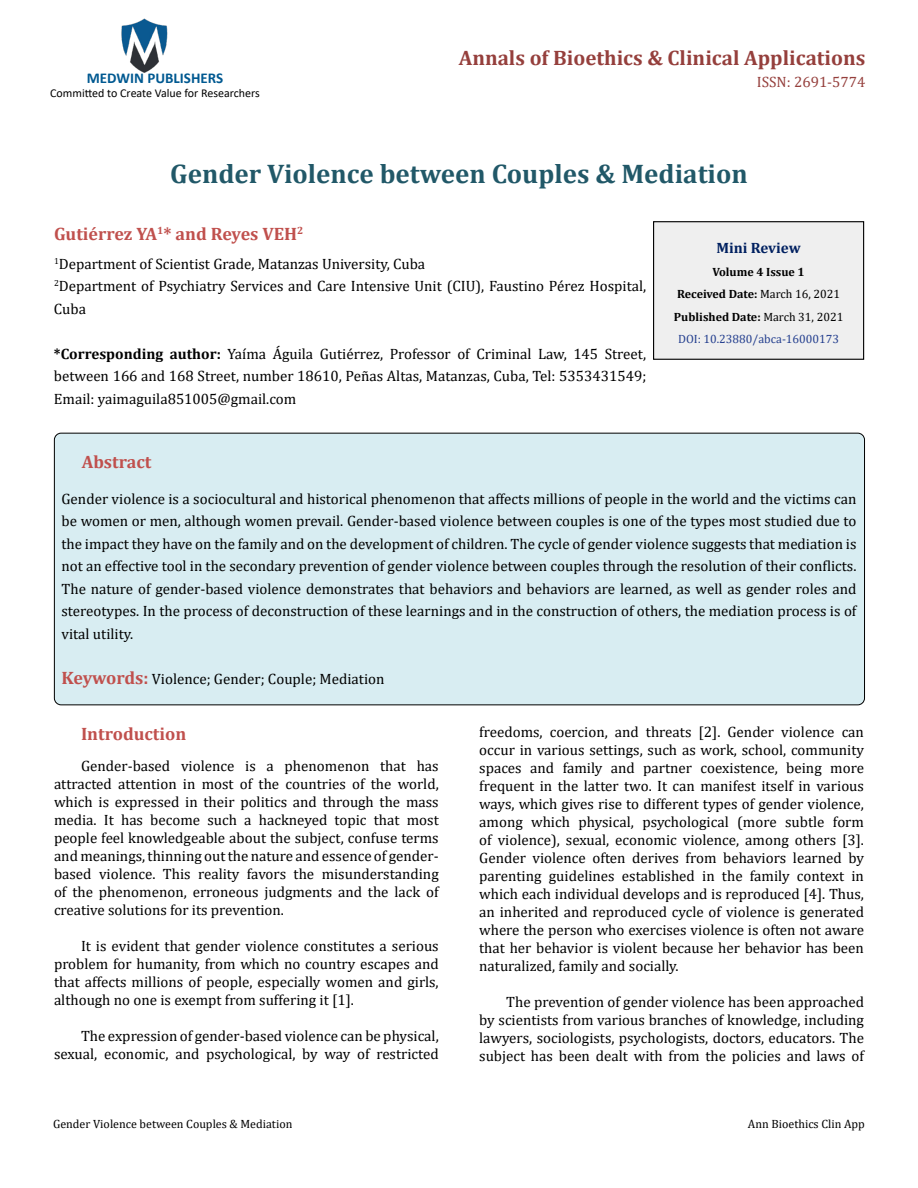
<style>
.page{position:relative;width:918px;height:1188px;background:#fff}
.page>*{position:absolute;margin:0;border:0;box-sizing:border-box;transform-origin:0 0}
.t1{font:700 27px "Cambria";color:#215868}
.t2{font:700 21px "Cambria";color:#953f3c}
.t3{font:700 18px "Cambria";color:#c0504d}
.t4{font:15px/18px "Cambria";color:#000;text-align:justify}
.t5{font:700 15px "Calibri";color:#005991}
.t6{font:15px "Cambria";color:#953f3c}
.t7{font:700 15px "Cambria";color:#002060}
.t8{font:700 12px/22.5px "Cambria";color:#000;text-align:center}
.t9{font:12px "Cambria";color:#000}
.t10{font:12px "Calibri";color:#000}
.s1{font-weight:700}
.s2{font-weight:400}
.s3{font-weight:400;color:#25408f}
.s4{font-weight:700;font-size:18px;color:#c0504d}
</style>
<div class="page">
<img style="left:121px;top:18px;width:47px;height:55px">
<div style="left:654px;top:222px;width:210px;height:137px;background:#efefef"></div>
<div style="left:653px;top:221px;width:211px;height:139px;border:1px solid #000"></div>
<div style="left:54px;top:433px;width:811px;height:272px;background:#d8edf2;border-radius:7px"></div>
<h2 class="t2" style="left:459px;top:43px;width:408px">Annals of Bioethics &amp; Clinical Applications</h2>
<p class="t5" style="left:87px;top:67px;width:138px">MEDWIN PUBLISHERS</p>
<p class="t6" style="left:757px;top:74px;width:110px">ISSN: 2691-5774</p>
<p class="t10" style="left:50px;top:85px;width:211px">Committed to Create Value for Researchers</p>
<h1 class="t1" style="left:170px;top:154px;width:579px">Gender Violence between Couples &amp; Mediation</h1>
<p class="t3" style="left:54px;top:221px;width:251px">Gutiérrez YA<sup>1</sup>* and Reyes VEH<sup>2</sup></p>
<p class="t4" style="left:54px;top:252px;width:594px;line-height:22.5px;text-align:left"><sup>1</sup>Department of Scientist Grade, Matanzas University, Cuba<br><sup>2</sup>Department of Psychiatry Services and Care Intensive Unit (CIU), Faustino Pérez Hospital,<br>Cuba</p>
<p class="t4" style="left:54px;top:342px;width:594px;line-height:22.5px"><span class="s1">*Corresponding author:</span> Yaíma Águila Gutiérrez, Professor of Criminal Law, 145 Street, between 166 and 168 Street, number 18610, Peñas Altas, Matanzas, Cuba, Tel: 5353431549; Email: yaimaguila851005@gmail.com</p>
<p class="t7" style="left:716px;top:238px;width:86px">Mini Review</p>
<p class="t8" style="left:674px;top:260px;width:171px">Volume 4 Issue 1<br>Received Date: <span class="s2">March 16, 2021<br></span>Published Date: <span class="s2">March 31, 2021<br></span><span class="s3">DOI: 10.23880/abca-16000173</span></p>
<p class="t3" style="left:82px;top:449px;width:71px">Abstract</p>
<p class="t4" style="left:62px;top:487px;width:797px;line-height:22.5px">Gender violence is a sociocultural and historical phenomenon that affects millions of people in the world and the victims can be women or men, although women prevail. Gender-based violence between couples is one of the types most studied due to the impact they have on the family and on the development of children. The cycle of gender violence suggests that mediation is not an effective tool in the secondary prevention of gender violence between couples through the resolution of their conflicts.<br>The nature of gender-based violence demonstrates that behaviors and behaviors are learned, as well as gender roles and stereotypes. In the process of deconstruction of these learnings and in the construction of others, the mediation process is of vital utility.</p>
<p class="t4" style="left:62px;top:670px;width:325px"><span class="s4">Keywords:</span> Violence; Gender; Couple; Mediation</p>
<p class="t3" style="left:81px;top:721px;width:107px">Introduction</p>
<p class="t4" style="left:54px;top:757px;width:386px;text-indent:27px">Gender-based violence is a phenomenon that has attracted attention in most of the countries of the world, which is expressed in their politics and through the mass media. It has become such a hackneyed topic that most people feel knowledgeable about the subject, confuse terms and meanings, thinning out the nature and essence of gender&shy;based violence. This reality favors the misunderstanding of the phenomenon, erroneous judgments and the lack of creative solutions for its prevention.</p>
<p class="t4" style="left:54px;top:937px;width:386px;text-indent:27px">It is evident that gender violence constitutes a serious problem for humanity, from which no country escapes and that affects millions of people, especially women and girls, although no one is exempt from suffering it [1].</p>
<p class="t4" style="left:54px;top:1027px;width:386px;text-align:right">The expression of gender-based violence can be physical, sexual, economic, and psychological, by way of restricted</p>
<p class="t4" style="left:479px;top:723px;width:386px">freedoms, coercion, and threats [2]. Gender violence can occur in various settings, such as work, school, community spaces and family and partner coexistence, being more frequent in the latter two. It can manifest itself in various ways, which gives rise to different types of gender violence, among which physical, psychological (more subtle form of violence), sexual, economic violence, among others [3].<br>Gender violence often derives from behaviors learned by parenting guidelines established in the family context in which each individual develops and is reproduced [4]. Thus, an inherited and reproduced cycle of violence is generated where the person who exercises violence is often not aware that her behavior is violent because her behavior has been naturalized, family and socially.</p>
<p class="t4" style="left:479px;top:993px;width:386px;text-indent:27px">The prevention of gender violence has been approached by scientists from various branches of knowledge, including lawyers, sociologists, psychologists, doctors, educators. The subject has been dealt with from the policies and laws of</p>
<p class="t9" style="left:53px;top:1117px;width:241px">Gender Violence between Couples &amp; Mediation</p>
<p class="t9" style="left:748px;top:1117px;width:119px">Ann Bioethics Clin App</p>
</div>
